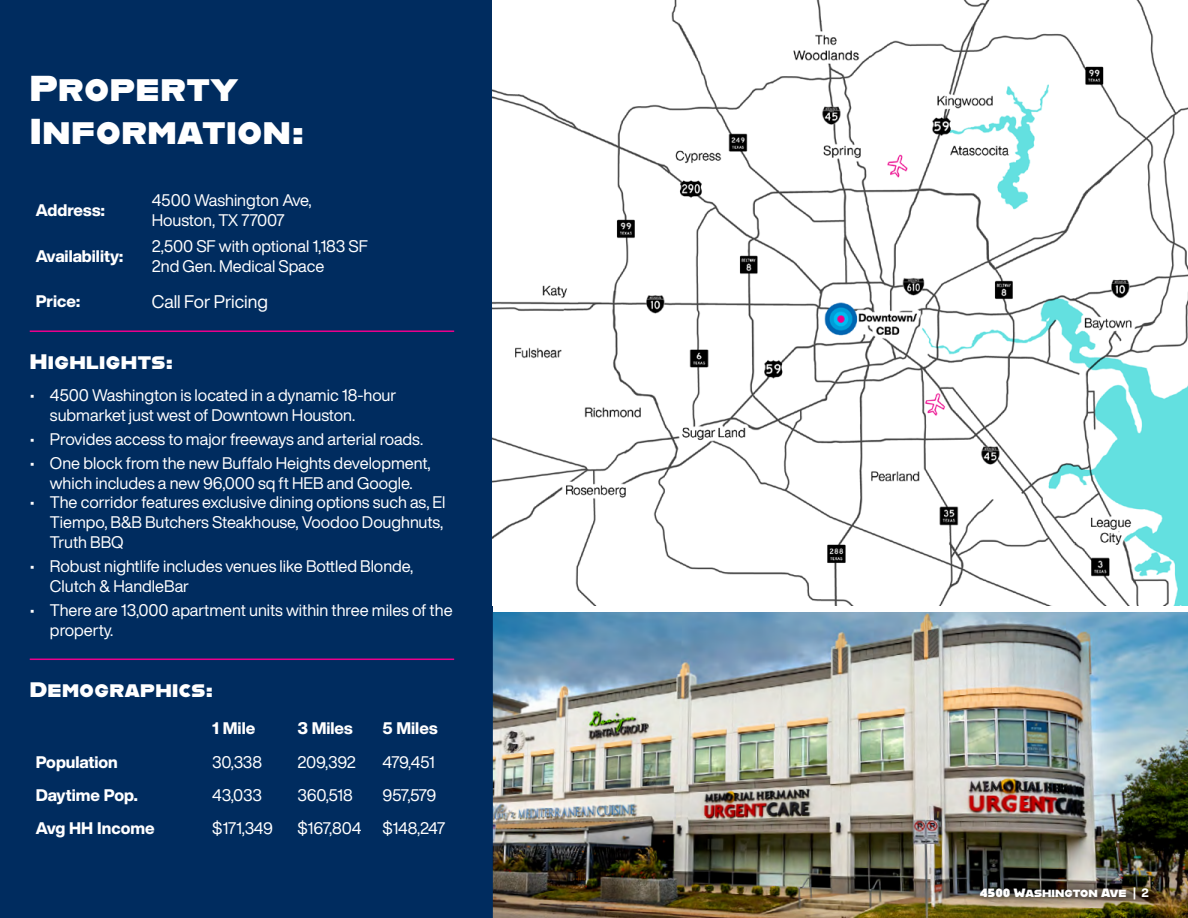
<style>
.page{position:relative;width:1188px;height:918px;background:#fff}
.page>*{position:absolute;margin:0;border:0;box-sizing:border-box;transform-origin:0 0}
.t1{font:36px/43.2px "Alfarn";letter-spacing:.02em;color:#fff}
.t2{font:21px "Alfarn";letter-spacing:.02em;color:#fff}
.t3{font:18px "Helvetica Now Display";color:#fff}
.t4{font:16.5px/19.8px "Helvetica Now Display";color:#fff}
.t5{font:800 16.5px "Helvetica Now Display";color:#fff}
.t6{font:12px "Alfarn";color:#fff}
.s1{font-family:"Helvetica Now Display";font-weight:800}
</style>
<div class="page">
<div style="left:0;top:0;width:493px;height:918px;background:#002c5f"></div>
<hr style="left:30px;top:330px;width:424px;height:2px;background:#ec008c">
<hr style="left:30px;top:659px;width:424px;height:1px;background:#ec008c">
<img style="left:493px;top:0;width:695px;height:606px">
<img style="left:493px;top:612px;width:695px;height:306px">
<div style="left:971px;top:879px;width:187px;height:30px;background:#000;opacity:.75"></div>
<h1 class="t1" style="left:30px;top:65px;width:276px">Property<br>Information:</h1>
<p class="t5" style="left:36px;top:199px;width:71px">Address:</p>
<p class="t4" style="left:152px;top:190px;width:161px">4500 Washington Ave,<br>Houston, TX 77007</p>
<p class="t5" style="left:36px;top:245px;width:89px">Availability:</p>
<p class="t4" style="left:152px;top:236px;width:218px">2,500 SF with optional 1,183 SF<br>2nd Gen. Medical Space</p>
<p class="t5" style="left:36px;top:290px;width:46px">Price:</p>
<p class="t3" style="left:152px;top:289px;width:118px">Call For Pricing</p>
<p class="t2" style="left:30px;top:349px;width:145px">Highlights:</p>
<p class="t4" style="left:50px;top:385px;width:348px;text-indent:-20px">• 4500 Washington is located in a dynamic 18-hour submarket just west of Downtown Houston.</p>
<p class="t4" style="left:30px;top:429px;width:395px">• Provides access to major freeways and arterial roads.</p>
<p class="t4" style="left:30px;top:453px;width:403px;text-align:center">• One block from the new Buffalo Heights development, which includes a new 96,000 sq ft HEB and Google.</p>
<p class="t4" style="left:50px;top:493px;width:397px;text-indent:-20px">• The corridor features exclusive dining options such as, El<br>Tiempo, B&amp;B Butchers Steakhouse, Voodoo Doughnuts,<br>Truth BBQ</p>
<p class="t4" style="left:50px;top:556px;width:365px;text-indent:-20px">• Robust nightlife includes venues like Bottled Blonde,<br>Clutch &amp; HandleBar</p>
<p class="t4" style="left:50px;top:600px;width:404px;text-indent:-20px">• There are 13,000 apartment units within three miles of the property.</p>
<p class="t2" style="left:30px;top:677px;width:185px">Demographics:</p>
<p class="t5" style="left:212px;top:717px;width:45px">1 Mile</p>
<p class="t5" style="left:297px;top:717px;width:57px">3 Miles</p>
<p class="t5" style="left:382px;top:717px;width:57px">5 Miles</p>
<p class="t5" style="left:36px;top:750px;width:84px">Population</p>
<p class="t4" style="left:212px;top:752px;width:51px">30,338</p>
<p class="t4" style="left:297px;top:752px;width:60px">209,392</p>
<p class="t4" style="left:382px;top:752px;width:54px">479,451</p>
<p class="t5" style="left:36px;top:784px;width:104px">Daytime Pop.</p>
<p class="t4" style="left:212px;top:785px;width:51px">43,033</p>
<p class="t4" style="left:297px;top:785px;width:57px">360,518</p>
<p class="t4" style="left:382px;top:785px;width:56px">957,579</p>
<p class="t5" style="left:36px;top:817px;width:120px">Avg HH Income</p>
<p class="t4" style="left:212px;top:819px;width:62px">$171,349</p>
<p class="t4" style="left:297px;top:819px;width:65px">$167,804</p>
<p class="t4" style="left:383px;top:819px;width:64px">$148,247</p>
<p class="t6" style="left:980px;top:886px;width:171px">4500 Washington Ave <span class="s1">| 2</span></p>
</div>
